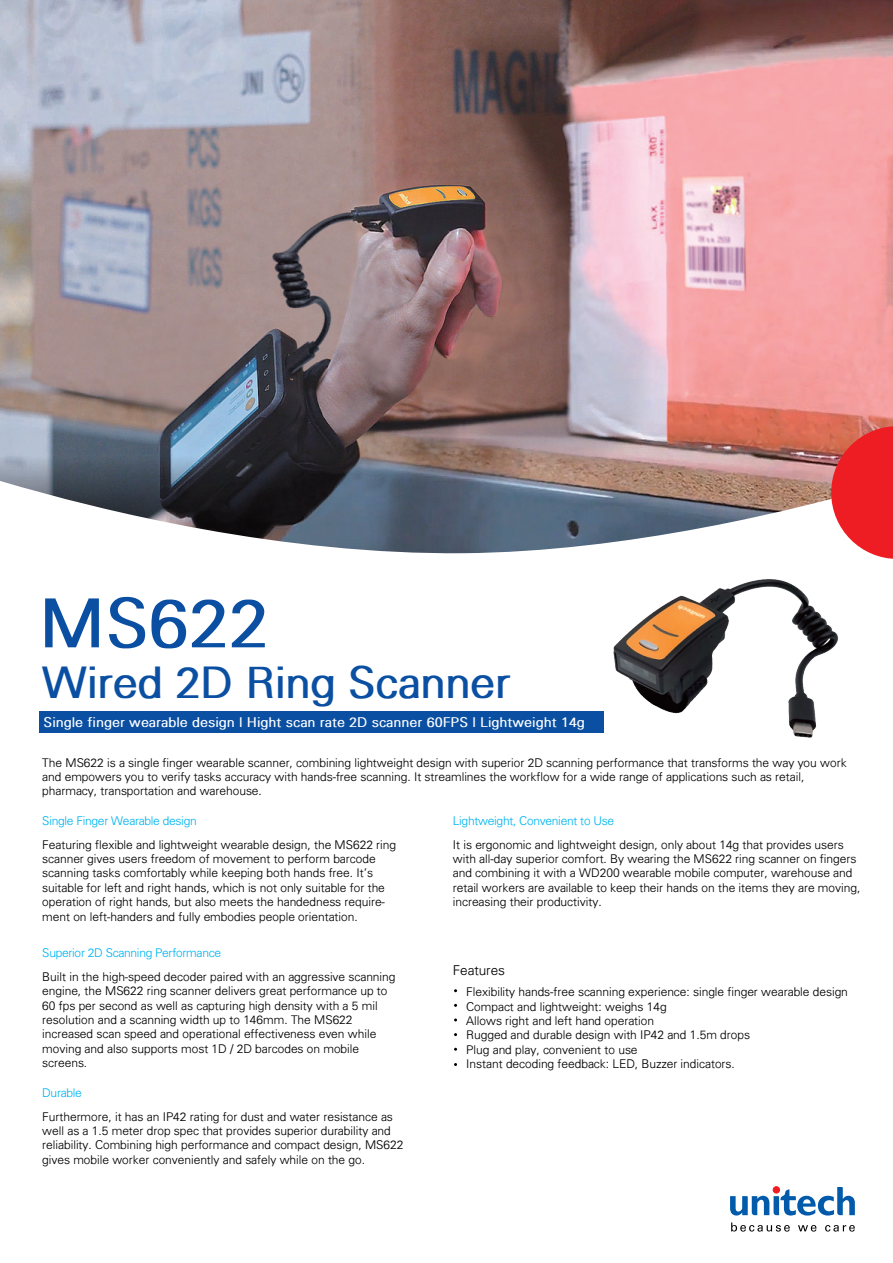
<style>
.page{position:relative;width:893px;height:1263px;background:#fff}
.page>*{position:absolute;margin:0;border:0;box-sizing:border-box;transform-origin:0 0}
.t1{font:300 67.5px "Univers";color:#0a4fa2}
.t2{font:300 43.5px "Univers";letter-spacing:-.02em;color:#0a4fa2}
.t3{font:300 13.5px "Univers";color:#fff}
.t4{font:300 13.5px "Univers";color:#000}
.t5{font:300 12px/14.4px "Univers";color:#000}
.t6{font:300 12px "Univers";letter-spacing:-.02em;color:#00b5f0}
</style>
<div class="page">
<div style="left:39px;top:711px;width:565px;height:22px;background:#0a4fa2"></div>
<img style="left:0;top:0;width:893px;height:554px">
<svg style="left:831px;top:426px;width:62px;height:133px"></svg>
<svg style="left:731px;top:1222px;width:59px;height:9px"></svg>
<svg style="left:798px;top:1225px;width:18px;height:6px"></svg>
<svg style="left:825px;top:1225px;width:30px;height:6px"></svg>
<div style="left:773px;top:1186px;width:7px;height:7px;border:1px solid #ee1d23;border-radius:50%"></div>
<svg style="left:730px;top:1187px;width:125px;height:28px"></svg>
<img style="left:604px;top:535px;width:246px;height:203px">
<h1 class="t1" style="left:39px;top:582px;width:231px">MS622</h1>
<h2 class="t2" style="left:42px;top:656px;width:470px">Wired 2D Ring Scanner</h2>
<p class="t3" style="left:44px;top:714px;width:543px">Single finger wearable design | Hight scan rate 2D scanner 60FPS | Lightweight 14g</p>
<p class="t5" style="left:42px;top:755px;width:806px">The MS622 is a single finger wearable scanner, combining lightweight design with superior 2D scanning performance that transforms the way you work and empowers you to verify tasks accuracy with hands-free scanning. It streamlines the workflow for a wide range of applications such as retail, pharmacy, transportation and warehouse.</p>
<p class="t6" style="left:42px;top:813px;width:156px">Single Finger Wearable design</p>
<p class="t5" style="left:42px;top:837px;width:355px">Featuring flexible and lightweight wearable design, the MS622 ring scanner gives users freedom of movement to perform barcode scanning tasks comfortably while keeping both hands free. It’s suitable for left and right hands, which is not only suitable for the operation of right hands, but also meets the handedness require&shy;ment on left-handers and fully embodies people orientation.</p>
<p class="t6" style="left:42px;top:945px;width:180px">Superior 2D Scanning Performance</p>
<p class="t5" style="left:42px;top:969px;width:355px">Built in the high-speed decoder paired with an aggressive scanning engine, the MS622 ring scanner delivers great performance up to 60 fps per second as well as capturing high density with a 5 mil resolution and a scanning width up to 146mm. The MS622 increased scan speed and operational effectiveness even while moving and also supports most 1D / 2D barcodes on mobile screens.</p>
<p class="t6" style="left:42px;top:1085px;width:41px">Durable</p>
<p class="t5" style="left:42px;top:1109px;width:363px">Furthermore, it has an IP42 rating for dust and water resistance as well as a 1.5 meter drop spec that provides superior durability and reliability. Combining high performance and compact design, MS622 gives mobile worker conveniently and safely while on the go.</p>
<p class="t6" style="left:453px;top:813px;width:163px">Lightweight, Convenient to Use</p>
<p class="t5" style="left:453px;top:837px;width:409px">It is ergonomic and lightweight design, only about 14g that provides users with all-day superior comfort. By wearing the MS622 ring scanner on fingers and combining it with a WD200 wearable mobile computer, warehouse and retail workers are available to keep their hands on the items they are moving, increasing their productivity.</p>
<p class="t4" style="left:453px;top:962px;width:54px">Features</p>
<p class="t5" style="left:466px;top:984px;width:383px">Flexibility hands-free scanning experience: single finger wearable design Compact and lightweight: weighs 14g<br>Allows right and left hand operation<br>Rugged and durable design with IP42 and 1.5m drops<br>Plug and play, convenient to use<br>Instant decoding feedback: LED, Buzzer indicators.</p>
</div>
